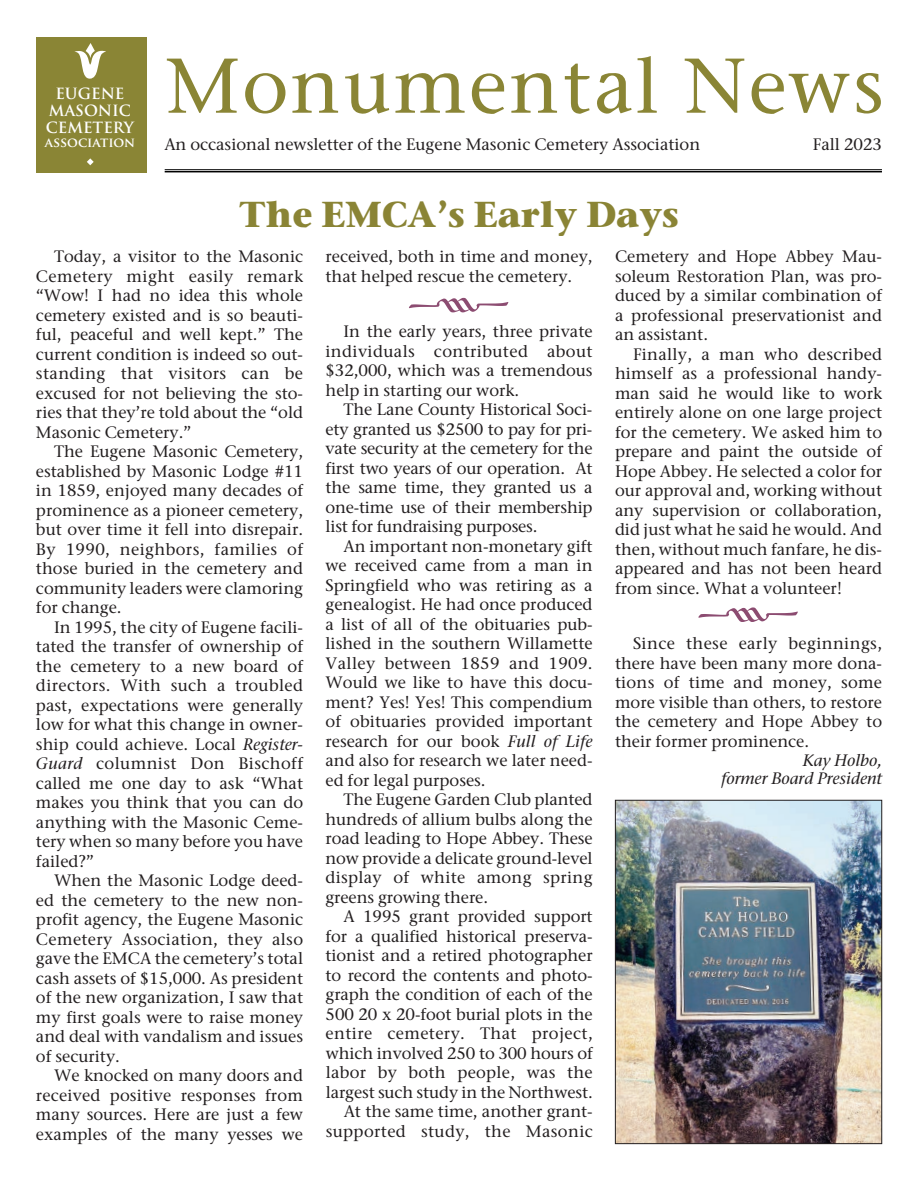
<style>
.page{position:relative;width:918px;height:1188px;background:#fff}
.page>*{position:absolute;margin:0;border:0;box-sizing:border-box;transform-origin:0 0}
.t1{font:500 73.35px "Stone Serif";letter-spacing:.05em;color:#8a8535}
.t2{font:700 36px "Stone Serif ITC Pro";color:#8a8435}
.t3{font:500 16.5px/19.5px "Stone Serif ITC Pro";color:#231f20;text-align:justify}
.t4{font:italic 500 16.5px/18px "Stone Serif ITC Pro";color:#231f20;text-align:right}
.t5{font:700 15.15px/17px "Trajan Pro";color:#fff;text-align:center}
.t6{font:700 13.05px "Trajan Pro";color:#fff}
.s1{font-style:italic}
</style>
<div class="page">
<div style="left:36px;top:37px;width:111px;height:135px;background:#8a8535"></div>
<svg style="left:87px;top:158px;width:7px;height:7px"></svg>
<svg style="left:74px;top:43px;width:32px;height:36px"></svg>
<hr style="left:165px;top:169px;width:717px;height:1px;background:#000">
<hr style="left:165px;top:171px;width:717px;height:1px;background:#000">
<img style="left:617px;top:802px;width:263px;height:340px">
<div style="left:615px;top:800px;width:267px;height:344px;border:1px solid #231f20"></div>
<svg style="left:698px;top:607px;width:100px;height:15px"></svg>
<svg style="left:409px;top:298px;width:99px;height:14px"></svg>
<p class="t5" style="left:46px;top:85px;width:90px">EUGENE<br>MASONIC<br>CEMETERY</p>
<p class="t6" style="left:45px;top:135px;width:92px">association</p>
<h1 class="t1" style="left:166px;top:45px;width:718px">Monumental News</h1>
<p class="t3" style="left:164px;top:136px;width:537px">An occasional newsletter of the Eugene Masonic Cemetery Association</p>
<p class="t3" style="left:813px;top:136px;width:71px">Fall 2023</p>
<h2 class="t2" style="left:239px;top:201px;width:441px">The EMCA’s Early Days</h2>
<p class="t3" style="left:36px;top:248px;width:269px;text-indent:18px">Today, a visitor to the Masonic Cemetery might easily remark “Wow! I had no idea this whole cemetery existed and is so beauti&shy;ful, peaceful and well kept.” The current condition is indeed so out&shy;standing that visitors can be excused for not believing the sto&shy;ries that they’re told about the “old Masonic Cemetery.”</p>
<p class="t3" style="left:36px;top:443px;width:269px;text-indent:18px">The Eugene Masonic Cemetery, established by Masonic Lodge #11 in 1859, enjoyed many decades of prominence as a pioneer cemetery, but over time it fell into disrepair.<br>By 1990, neighbors, families of those buried in the cemetery and community leaders were clamoring for change.</p>
<p class="t3" style="left:36px;top:619px;width:269px;text-indent:18px">In 1995, the city of Eugene facili&shy;tated the transfer of ownership of the cemetery to a new board of directors. With such a troubled past, expectations were generally low for what this change in owner&shy;ship could achieve. Local <span class="s1">Register-Guard</span> columnist Don Bischoff called me one day to ask “What makes you think that you can do anything with the Masonic Ceme&shy;tery when so many before you have failed?”</p>
<p class="t3" style="left:36px;top:873px;width:269px;text-indent:18px">When the Masonic Lodge deed&shy;ed the cemetery to the new non&shy;profit agency, the Eugene Masonic Cemetery Association, they also gave the EMCA the cemetery’s total cash assets of $15,000. As president of the new organization, I saw that my first goals were to raise money and deal with vandalism and issues of security.</p>
<p class="t3" style="left:36px;top:1068px;width:269px;text-indent:18px">We knocked on many doors and received positive responses from many sources. Here are just a few examples of the many yesses we</p>
<p class="t3" style="left:326px;top:248px;width:269px">received, both in time and money, that helped rescue the cemetery.</p>
<p class="t3" style="left:326px;top:323px;width:269px;text-indent:18px">In the early years, three private individuals contributed about $32,000, which was a tremendous help in starting our work.</p>
<p class="t3" style="left:326px;top:401px;width:269px;text-indent:18px">The Lane County Historical Soci&shy;ety granted us $2500 to pay for pri&shy;vate security at the cemetery for the first two years of our operation. At the same time, they granted us a one-time use of their membership list for fundraising purposes.</p>
<p class="t3" style="left:326px;top:538px;width:269px;text-indent:18px">An important non-monetary gift we received came from a man in Springfield who was retiring as a genealogist. He had once produced a list of all of the obituaries pub&shy;lished in the southern Willamette Valley between 1859 and 1909.<br>Would we like to have this docu&shy;ment? Yes! Yes! This compendium of obituaries provided important research for our book <span class="s1">Full of Life </span>and also for research we later need&shy;ed for legal purposes.</p>
<p class="t3" style="left:326px;top:792px;width:269px;text-indent:18px">The Eugene Garden Club planted hundreds of allium bulbs along the road leading to Hope Abbey. These now provide a delicate ground-level display of white among spring greens growing there.</p>
<p class="t3" style="left:326px;top:909px;width:269px;text-align:right">A 1995 grant provided support for a qualified historical preserva&shy;tionist and a retired photographer to record the contents and photo&shy;graph the condition of each of the<br>500 20 x 20-foot burial plots in the entire cemetery. That project, which involved 250 to 300 hours of labor by both people, was the largest such study in the Northwest.<br>At the same time, another grant&shy;supported study, the Masonic</p>
<p class="t3" style="left:615px;top:248px;width:269px">Cemetery and Hope Abbey Mau&shy;soleum Restoration Plan, was pro&shy;duced by a similar combination of a professional preservationist and an assistant.</p>
<p class="t3" style="left:615px;top:346px;width:269px;text-indent:18px">Finally, a man who described himself as a professional handy&shy;man said he would like to work entirely alone on one large project for the cemetery. We asked him to prepare and paint the outside of Hope Abbey. He selected a color for our approval and, working without any supervision or collaboration, did just what he said he would. And then, without much fanfare, he dis&shy;appeared and has not been heard from since. What a volunteer!</p>
<p class="t3" style="left:615px;top:636px;width:269px;text-indent:18px">Since these early beginnings, there have been many more dona&shy;tions of time and money, some more visible than others, to restore the cemetery and Hope Abbey to their former prominence.</p>
<p class="t4" style="left:721px;top:753px;width:163px">Kay Holbo,<br>former Board President</p>
</div>
